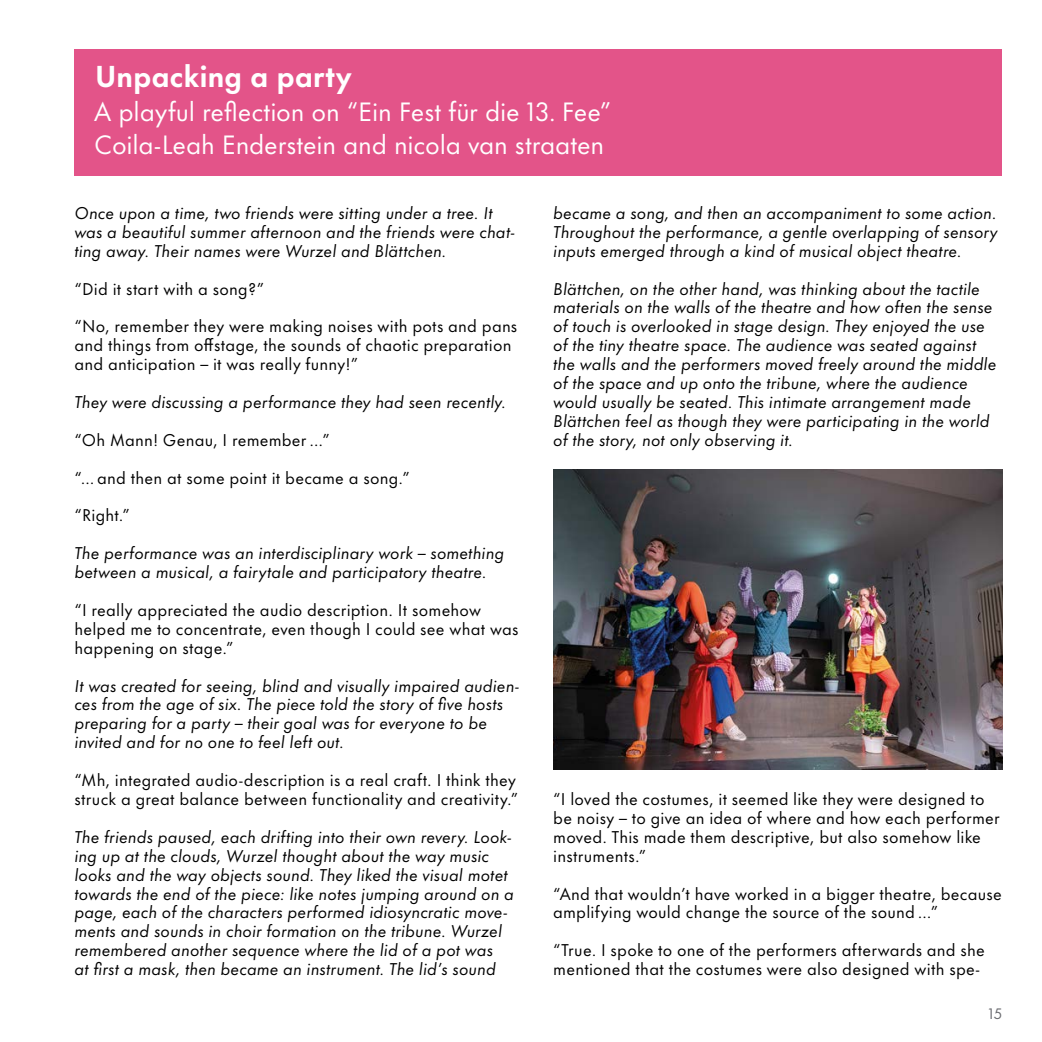
<style>
.page{position:relative;width:1042px;height:1042px;background:#fff}
.page>*{position:absolute;margin:0;border:0;box-sizing:border-box;transform-origin:0 0}
.t1{font:700 28px "Futura Now Text";letter-spacing:-.01em;color:#fff}
.t2{font:24.5px/33.1px "Futura Now Text";letter-spacing:-.01em;color:#fff}
.t3{font:italic 15.75px/18.9px "Futura Now Text";letter-spacing:.005em;color:#000}
.t4{font:15.75px/18.9px "Futura Now Text";letter-spacing:.015em;color:#000}
.t5{font:14px "Futura Now Text";color:#696a6f}
</style>
<div class="page">
<div style="left:74px;top:50px;width:928px;height:126px;background:#e35489"></div>
<img style="left:553px;top:470px;width:449px;height:299px">
<h1 class="t1" style="left:95px;top:53px;width:258px">Unpacking a party</h1>
<h2 class="t2" style="left:94px;top:93px;width:519px">A playful reflection on “Ein Fest für die 13. Fee”<br>Coila-Leah Enderstein and nicola van straaten</h2>
<p class="t3" style="left:74px;top:202px;width:442px">Once upon a time, two friends were sitting under a tree. It was a beautiful summer afternoon and the friends were chat&shy;ting away. Their names were Wurzel and Blättchen.</p>
<p class="t4" style="left:74px;top:278px;width:191px">“Did it start with a song?”</p>
<p class="t4" style="left:74px;top:316px;width:444px">“No, remember they were making noises with pots and pans and things from offstage, the sounds of chaotic preparation and anticipation – it was really funny!”</p>
<p class="t3" style="left:74px;top:391px;width:433px">They were discussing a performance they had seen recently.</p>
<p class="t4" style="left:74px;top:429px;width:257px">“Oh Mann! Genau, I remember …”</p>
<p class="t4" style="left:74px;top:467px;width:337px">“… and then at some point it became a song.”</p>
<p class="t4" style="left:74px;top:505px;width:57px">“Right.”</p>
<p class="t3" style="left:74px;top:543px;width:431px">The performance was an interdisciplinary work – something between a musical, a fairytale and participatory theatre.</p>
<p class="t4" style="left:74px;top:599px;width:446px">“I really appreciated the audio description. It somehow helped me to concentrate, even though I could see what was happening on stage.”</p>
<p class="t3" style="left:74px;top:675px;width:446px">It was created for seeing, blind and visually impaired audien&shy;ces from the age of six. The piece told the story of five hosts preparing for a party – their goal was for everyone to be invited and for no one to feel left out.</p>
<p class="t4" style="left:74px;top:769px;width:445px">“Mh, integrated audio-description is a real craft. I think they struck a great balance between functionality and creativity.”</p>
<p class="t3" style="left:74px;top:826px;width:441px">The friends paused, each drifting into their own revery. Look&shy;ing up at the clouds, Wurzel thought about the way music looks and the way objects sound. They liked the visual motet towards the end of the piece: like notes jumping around on a page, each of the characters performed idiosyncratic move&shy;ments and sounds in choir formation on the tribune. Wurzel remembered another sequence where the lid of a pot was<br>at first a mask, then became an instrument. The lid’s sound</p>
<p class="t3" style="left:553px;top:202px;width:446px;text-align:justify">became a song, and then an accompaniment to some action.<br>Throughout the performance, a gentle overlapping of sensory inputs emerged through a kind of musical object theatre.</p>
<p class="t3" style="left:553px;top:278px;width:445px">Blättchen, on the other hand, was thinking about the tactile materials on the walls of the theatre and how often the sense of touch is overlooked in stage design. They enjoyed the use of the tiny theatre space. The audience was seated against the walls and the performers moved freely around the middle of the space and up onto the tribune, where the audience would usually be seated. This intimate arrangement made Blättchen feel as though they were participating in the world of the story, not only observing it.</p>
<p class="t4" style="left:553px;top:788px;width:448px">“I loved the costumes, it seemed like they were designed to be noisy – to give an idea of where and how each performer moved. This made them descriptive, but also somehow like instruments.”</p>
<p class="t4" style="left:553px;top:883px;width:450px">“And that wouldn’t have worked in a bigger theatre, because amplifying would change the source of the sound …”</p>
<p class="t4" style="left:553px;top:940px;width:433px">“True. I spoke to one of the performers afterwards and she mentioned that the costumes were also designed with spe-</p>
<p class="t5" style="left:989px;top:1002px;width:15px">15</p>
</div>
